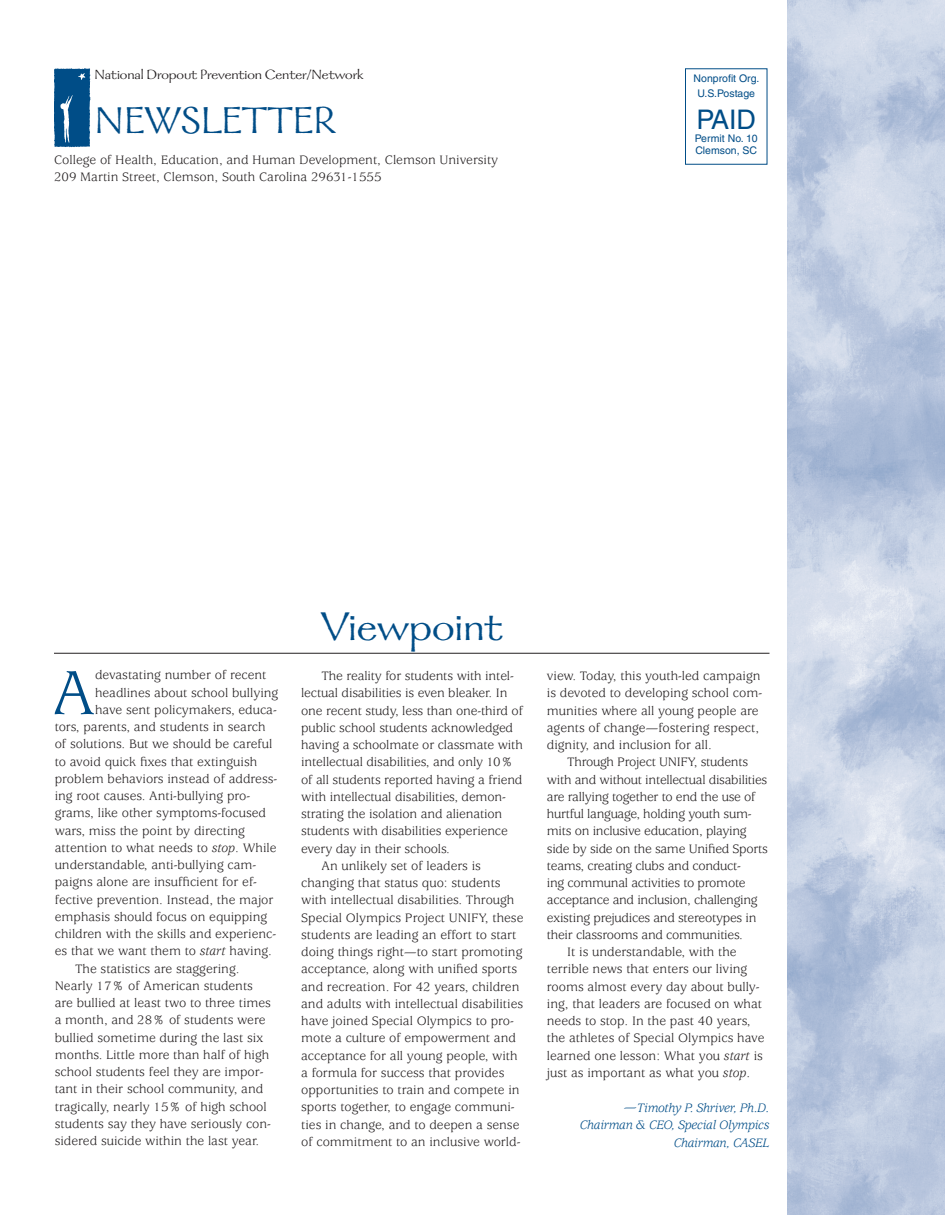
<style>
.page{position:relative;width:945px;height:1215px;background:#fff}
.page>*{position:absolute;margin:0;border:0;box-sizing:border-box;transform-origin:0 0}
.BodyText_1stp_DropCa{font:68.55px "Usherwood";color:#004d87}
.Topic_Head{font:45px "Galahad";color:#004d87}
.Topic_Head-2{font:42px "Galahad";color:#004d87}
.t1{font:27px "Helvetica";color:#004d87}
.t2{font:15px "Galahad";color:#231f20}
.Body_Text{font:13.5px/17.2px "Usherwood";color:#231f20}
.BodyText_1stp_DropCa-2{font:13.5px "Usherwood";color:#231f20}
.Body_Text-2{font:13.5px/17.2px "Usherwood";letter-spacing:-.02em;color:#231f20}
.Body_Text_1stp{font:13.5px "Usherwood";color:#231f20}
.Body_Text-3{font:italic 13.5px "Usherwood";letter-spacing:-.02em;color:#004d87}
.t3{font:10.5px "Helvetica";color:#004d87}
.s1{font-style:italic}
</style>
<div class="page">
<img style="left:787px;top:0;width:158px;height:1215px">
<hr style="left:54px;top:653px;width:716px;height:1px;background:#231f20">
<img style="left:54px;top:68px;width:36px;height:79px">
<p class="t2" style="left:94px;top:67px;width:271px">National Dropout Prevention Center/Network</p>
<p class="Topic_Head-2" style="left:94px;top:100px;width:243px">NEWSLETTER</p>
<p class="Body_Text_1stp" style="left:54px;top:152px;width:446px">College of Health, Education, and Human Development, Clemson University</p>
<p class="Body_Text_1stp" style="left:54px;top:170px;width:329px">209 Martin Street, Clemson, South Carolina 29631-1555</p>
<p class="t3" style="left:694px;top:73px;width:67px">Nonprofit Org.</p>
<p class="t3" style="left:697px;top:87px;width:59px">U.S.Postage</p>
<p class="t1" style="left:696px;top:104px;width:61px">PAID</p>
<p class="t3" style="left:695px;top:132px;width:64px">Permit No. 10</p>
<p class="t3" style="left:695px;top:145px;width:63px">Clemson, SC</p>
<p class="BodyText_1stp_DropCa" style="left:52px;top:655px;width:45px">A</p>
<p class="BodyText_1stp_DropCa-2" style="left:95px;top:668px;width:173px">devastating number of recent</p>
<p class="BodyText_1stp_DropCa-2" style="left:95px;top:685px;width:185px">headlines about school bullying</p>
<p class="BodyText_1stp_DropCa-2" style="left:95px;top:702px;width:183px">have sent policymakers, educa-</p>
<p class="BodyText_1stp_DropCa-2" style="left:55px;top:720px;width:212px">tors, parents, and students in search</p>
<p class="BodyText_1stp_DropCa-2" style="left:55px;top:737px;width:219px">of solutions. But we should be careful</p>
<p class="BodyText_1stp_DropCa-2" style="left:55px;top:754px;width:204px">to avoid quick fixes that extinguish</p>
<p class="BodyText_1stp_DropCa-2" style="left:55px;top:771px;width:224px">problem behaviors instead of address-</p>
<p class="BodyText_1stp_DropCa-2" style="left:55px;top:789px;width:197px">ing root causes. Anti-bullying pro-</p>
<p class="BodyText_1stp_DropCa-2" style="left:55px;top:806px;width:213px">grams, like other symptoms-focused</p>
<p class="BodyText_1stp_DropCa-2" style="left:55px;top:823px;width:192px">wars, miss the point by directing</p>
<p class="BodyText_1stp_DropCa-2" style="left:55px;top:840px;width:223px">attention to what needs to <span class="s1">stop</span>. While</p>
<p class="BodyText_1stp_DropCa-2" style="left:55px;top:858px;width:203px">understandable, anti-bullying cam-</p>
<p class="BodyText_1stp_DropCa-2" style="left:55px;top:875px;width:204px">paigns alone are insufficient for ef-</p>
<p class="BodyText_1stp_DropCa-2" style="left:55px;top:892px;width:220px">fective prevention. Instead, the major</p>
<p class="BodyText_1stp_DropCa-2" style="left:55px;top:909px;width:214px">emphasis should focus on equipping</p>
<p class="BodyText_1stp_DropCa-2" style="left:55px;top:927px;width:223px">children with the skills and experienc-</p>
<p class="BodyText_1stp_DropCa-2" style="left:55px;top:944px;width:219px">es that we want them to <span class="s1">start</span> having.</p>
<p class="Body_Text" style="left:55px;top:960px;width:218px;text-indent:20px">The statistics are staggering.<br>Nearly 17% of American students are bullied at least two to three times a month, and 28% of students were bullied sometime during the last six months. Little more than half of high school students feel they are impor&shy;tant in their school community, and tragically, nearly 15% of high school students say they have seriously con&shy;sidered suicide within the last year.</p>
<p class="Topic_Head" style="left:321px;top:604px;width:184px">Viewpoint</p>
<p class="Body_Text" style="left:301px;top:668px;width:223px;text-indent:20px">The reality for students with intel&shy;lectual disabilities is even bleaker. In one recent study, less than one-third of public school students acknowledged having a schoolmate or classmate with intellectual disabilities, and only 10% of all students reported having a friend with intellectual disabilities, demon&shy;strating the isolation and alienation students with disabilities experience every day in their schools.</p>
<p class="Body_Text" style="left:301px;top:858px;width:224px;text-indent:20px">An unlikely set of leaders is changing that status quo: students with intellectual disabilities. Through Special Olympics Project UNIFY, these students are leading an effort to start doing things right—to start promoting acceptance, along with unified sports and recreation. For 42 years, children and adults with intellectual disabilities have joined Special Olympics to pro&shy;mote a culture of empowerment and acceptance for all young people, with a formula for success that provides opportunities to train and compete in sports together, to engage communi&shy;ties in change, and to deepen a sense of commitment to an inclusive world-</p>
<p class="Body_Text" style="left:547px;top:668px;width:217px">view. Today, this youth-led campaign is devoted to developing school com&shy;munities where all young people are agents of change—fostering respect, dignity, and inclusion for all.</p>
<p class="Body_Text-2" style="left:547px;top:754px;width:223px;text-indent:20px">Through Project UNIFY, students with and without intellectual disabilities are rallying together to end the use of hurtful language, holding youth sum&shy;mits on inclusive education, playing side by side on the same Unified Sports teams, creating clubs and conduct-<br>ing communal activities to promote acceptance and inclusion, challenging existing prejudices and stereotypes in their classrooms and communities.</p>
<p class="Body_Text" style="left:547px;top:944px;width:219px;text-indent:20px">It is understandable, with the terrible news that enters our living rooms almost every day about bully&shy;ing, that leaders are focused on what needs to stop. In the past 40 years, the athletes of Special Olympics have learned one lesson: What you <span class="s1">start</span> is just as important as what you <span class="s1">stop</span>.</p>
<p class="Body_Text-3" style="left:624px;top:1101px;width:147px">—Timothy P. Shriver, Ph.D.</p>
<p class="Body_Text-3" style="left:580px;top:1118px;width:191px">Chairman &amp; CEO, Special Olympics</p>
<p class="Body_Text-3" style="left:674px;top:1135px;width:97px">Chairman, CASEL</p>
</div>
